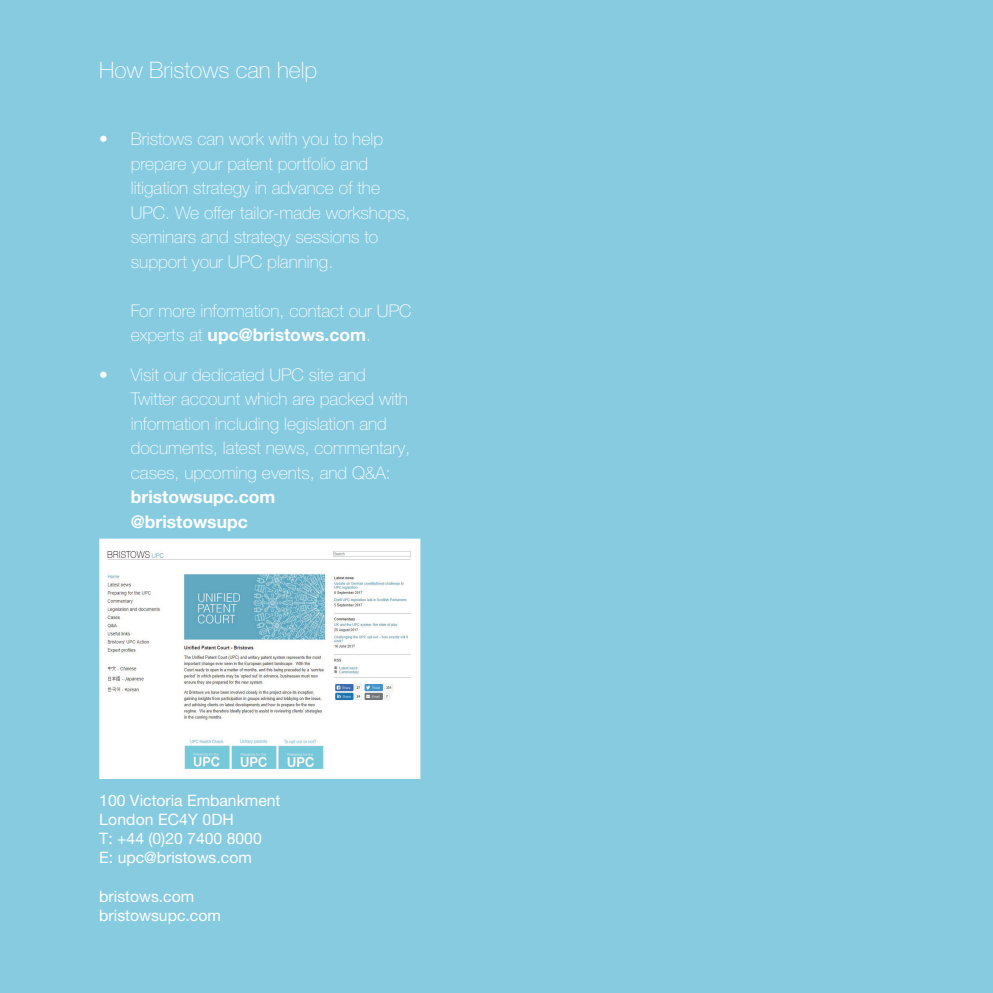
<style>
.page{position:relative;width:993px;height:993px;background:#fff}
.page>*{position:absolute;margin:0;border:0;box-sizing:border-box;transform-origin:0 0}
.t1{font:100 22.75px "Helvetica Neue LTW1 G";color:#fff}
.t2{font:100 17.5px/24.5px "Helvetica Neue LTW1 G";color:#fff}
.t3{font:700 17.5px/24.5px "Helvetica Neue LTW1 G";color:#fff}
.t4{font:15.75px/19.2px "Helvetica Neue LTW1 G";color:#fff}
.s1{font-weight:700}
</style>
<div class="page">
<div style="left:0;top:0;width:992px;height:992px;background:#87cbe1"></div>
<img style="left:102px;top:541px;width:315px;height:234px">
<div style="left:99px;top:538px;width:321px;height:240px;border:2px solid #fff"></div>
<h1 class="t1" style="left:99px;top:57px;width:219px">How Bristows can help</h1>
<p class="t2" style="left:131px;top:127px;width:281px;text-indent:-32px">• Bristows can work with you to help prepare your patent portfolio and litigation strategy in advance of the UPC. We offer tailor-made workshops, seminars and strategy sessions to support your UPC planning.</p>
<p class="t2" style="left:131px;top:298px;width:282px">For more information, contact our UPC experts at <span class="s1">upc@bristows.com</span>.</p>
<p class="t2" style="left:131px;top:362px;width:281px;text-indent:-32px">• Visit our dedicated UPC site and Twitter account which are packed with information including legislation and documents, latest news, commentary, cases, upcoming events, and Q&amp;A:</p>
<p class="t3" style="left:131px;top:484px;width:146px">bristowsupc.com @bristowsupc</p>
<p class="t4" style="left:99px;top:790px;width:183px">100 Victoria Embankment<br>London EC4Y 0DH<br>T: +44 (0)20 7400 8000<br>E: upc@bristows.com</p>
<p class="t4" style="left:99px;top:886px;width:123px">bristows.com bristowsupc.com</p>
</div>
